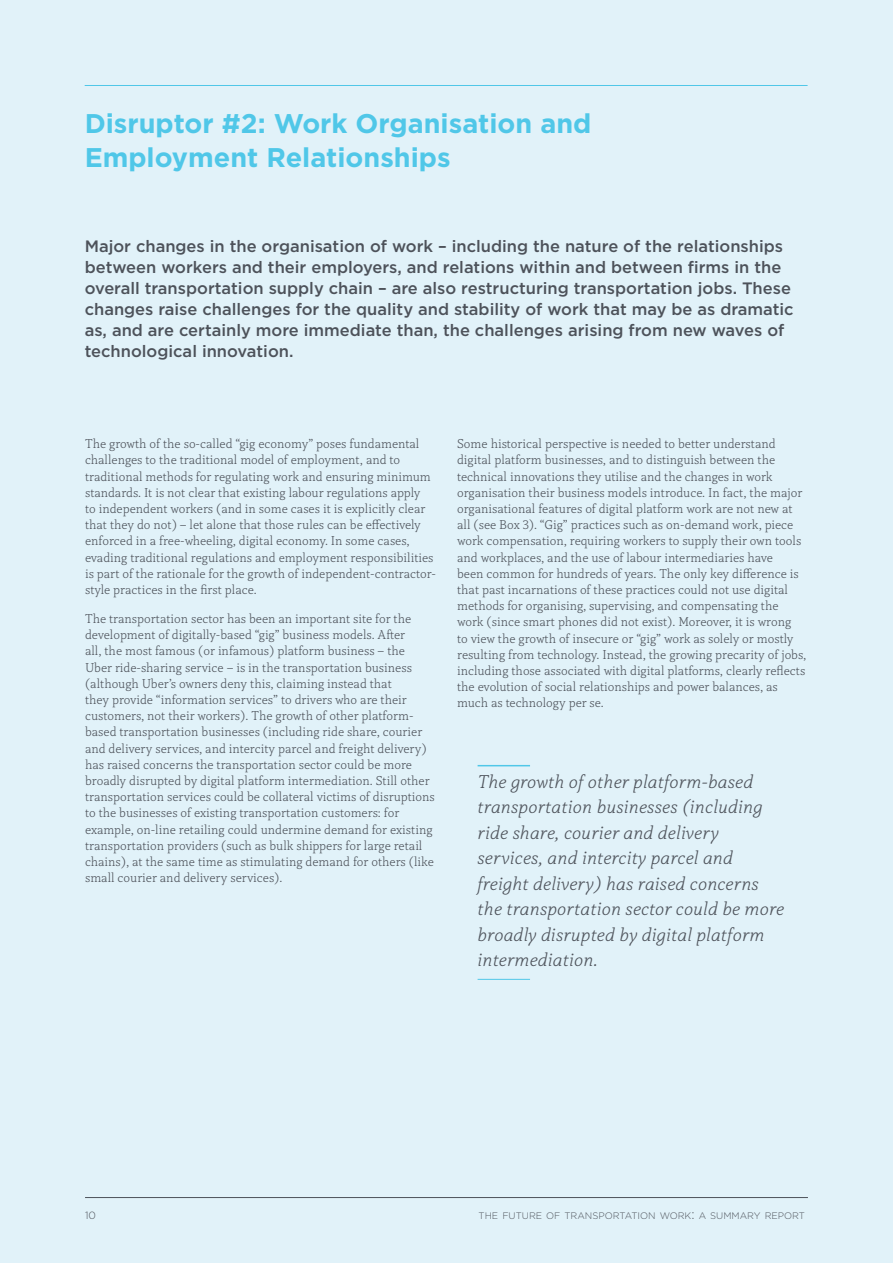
<style>
.page{position:relative;width:893px;height:1263px;background:#e1f2f9}
.page>*{position:absolute;margin:0;border:0;box-sizing:border-box;transform-origin:0 0}
.t1{font:700 27px/34.5px "Gotham";color:#50c7e8}
.t2{font:italic 300 19.5px/25.5px "Capitolina";letter-spacing:.01em;color:#4d525a}
.t3{font:500 16.5px/21px "Gotham";color:#4d525a}
.t4{font:300 13.5px/16.2px "Capitolina";color:#4d525a}
.t5{font:300 10.5px "Gotham";color:#4d525a}
.t6{font:300 9.45px "Gotham";color:#4d525a}
.s1{font-size:13.5px}
</style>
<div class="page">
<hr style="left:85px;top:85px;width:723px;height:1px;background:#50c7e8">
<hr style="left:478px;top:765px;width:52px;height:1px;background:#50c7e8">
<hr style="left:478px;top:979px;width:52px;height:1px;background:#50c7e8">
<hr style="left:85px;top:1197px;width:723px;height:1px;background:#4d525a">
<h1 class="t1" style="left:85px;top:105px;width:508px">Disruptor #2: Work Organisation and<br>Employment Relationships</h1>
<p class="t3" style="left:85px;top:236px;width:710px">Major changes in the organisation of work – including the nature of the relationships between workers and their employers, and relations within and between firms in the overall transportation supply chain – are also restructuring transportation jobs. These changes raise challenges for the quality and stability of work that may be as dramatic as, and are certainly more immediate than, the challenges arising from new waves of technological innovation.</p>
<p class="t4" style="left:85px;top:436px;width:352px">The growth of the so-called “gig economy” poses fundamental challenges to the traditional model of employment, and to traditional methods for regulating work and ensuring minimum standards. It is not clear that existing labour regulations apply<br>to independent workers (and in some cases it is explicitly clear that they do not) – let alone that those rules can be effectively enforced in a free-wheeling, digital economy. In some cases, evading traditional regulations and employment responsibilities is part of the rationale for the growth of independent-contractor&shy;style practices in the first place.</p>
<p class="t4" style="left:85px;top:611px;width:351px">The transportation sector has been an important site for the development of digitally-based “gig” business models. After<br>all, the most famous (or infamous) platform business – the Uber ride-sharing service – is in the transportation business (although Uber’s owners deny this, claiming instead that<br>they provide “information services” to drivers who are their customers, not their workers). The growth of other platform&shy;based transportation businesses (including ride share, courier and delivery services, and intercity parcel and freight delivery) has raised concerns the transportation sector could be more broadly disrupted by digital platform intermediation. Still other transportation services could be collateral victims of disruptions to the businesses of existing transportation customers: for example, on-line retailing could undermine demand for existing transportation providers (such as bulk shippers for large retail chains), at the same time as stimulating demand for others (like small courier and delivery services).</p>
<p class="t4" style="left:457px;top:436px;width:351px">Some historical perspective is needed to better understand digital platform businesses, and to distinguish between the technical innovations they utilise and the changes in work organisation their business models introduce. In fact, the major organisational features of digital platform work are not new at all (see Box 3). “Gig” practices such as on-demand work, piece work compensation, requiring workers to supply their own tools and workplaces, and the use of labour intermediaries have<br>been common for hundreds of years. The only key difference is that past incarnations of these practices could not use digital methods for organising, supervising, and compensating the work (since smart phones did not exist). Moreover, it is wrong<br>to view the growth of insecure or “gig” work as solely or mostly resulting from technology. Instead, the growing precarity of jobs, including those associated with digital platforms, clearly reflects the evolution of social relationships and power balances, as much as technology per se.</p>
<p class="t2" style="left:478px;top:769px;width:308px">The growth of other platform-based transportation businesses (including ride share, courier and delivery services, and intercity parcel and freight delivery) has raised concerns the transportation sector could be more broadly disrupted by digital platform intermediation.</p>
<p class="t5" style="left:85px;top:1209px;width:12px">10</p>
<p class="t6" style="left:479px;top:1210px;width:328px">THE FUTURE OF TRANSPORTATION WORK<span class="s1">:</span> A SUMMARY REPORT</p>
</div>
